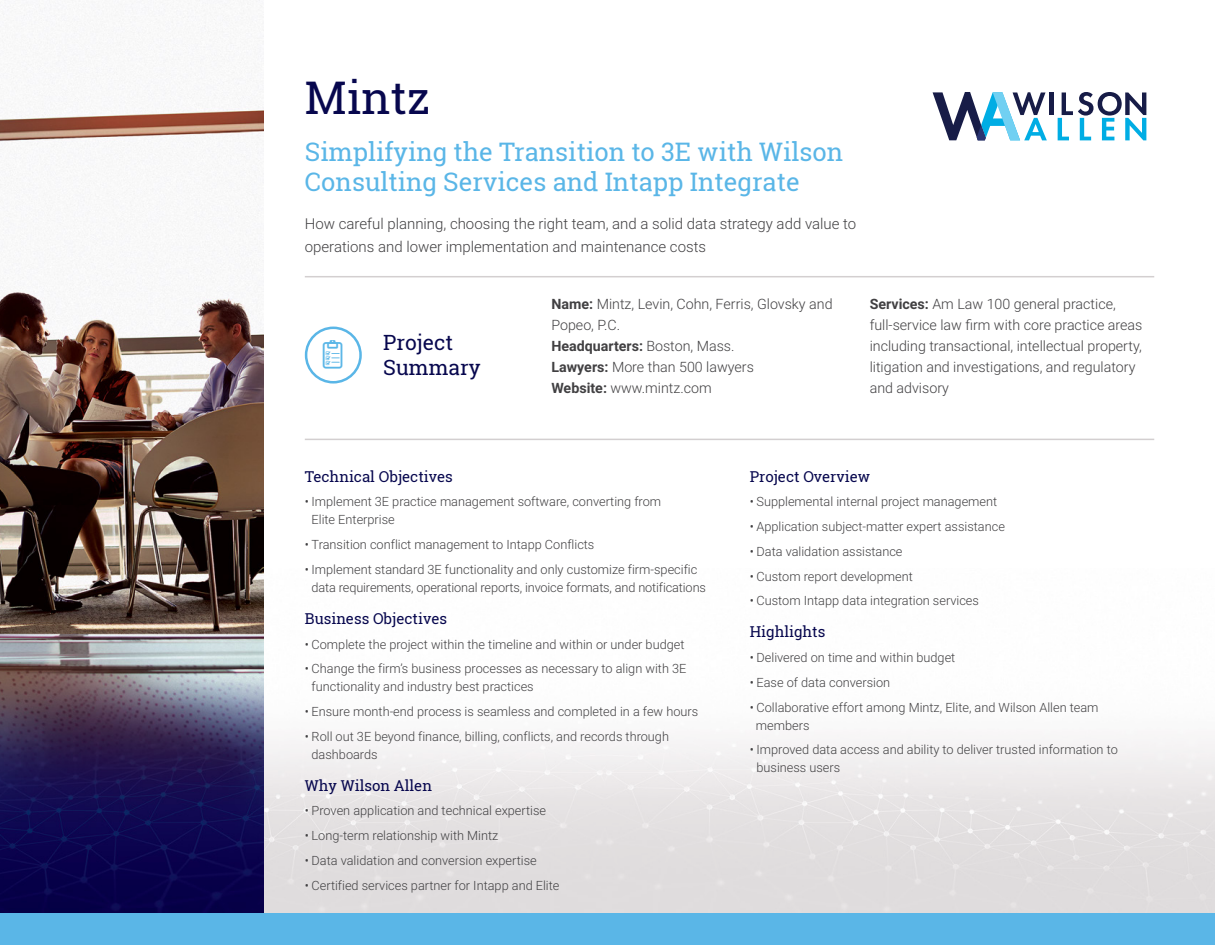
<style>
.page{position:relative;width:1215px;height:945px;background:#fff}
.page>*{position:absolute;margin:0;border:0;box-sizing:border-box;transform-origin:0 0}
.body-copy{font:45px "Roboto Slab";color:#07074e}
.body-copy-2{font:25.5px/30.6px "Roboto Slab";color:#5ab6e7}
.body-copy-3{font:21px/25.2px "Roboto Slab";color:#07074e}
.body-copy-4{font:300 15px/23.7px "Roboto";color:#414042}
.body-copy-sm{font:15px "Roboto Slab";color:#07074e}
.body-copy-sm-bullets{font:15px "Roboto Slab";color:#07074e}
.body-copy-5{font:300 14.25px/21px "Roboto";color:#414042}
.t1{font:300 12.75px/18px "Roboto";color:#414042}
.s1{font-weight:700}
</style>
<div class="page">
<img style="left:263px;top:569px;width:952px;height:344px">
<div style="left:305px;top:327px;width:57px;height:57px;border:3px solid #5ab6e7;border-radius:50%"></div>
<hr style="left:305px;top:439px;width:849px;height:1px;background:#d3cfd0">
<hr style="left:305px;top:276px;width:849px;height:1px;background:#d3cfd0">
<svg style="left:933px;top:92px;width:114px;height:48px"></svg>
<div style="left:1049px;top:92px;width:5px;height:23px;background:#171c47"></div>
<svg style="left:1058px;top:92px;width:88px;height:48px"></svg>
<img style="left:0;top:0;width:263px;height:913px">
<div style="left:0;top:913px;width:1215px;height:32px;background:#5ab6e7"></div>
<p class="body-copy" style="left:305px;top:67px;width:127px">Mintz</p>
<p class="body-copy-2" style="left:305px;top:136px;width:540px">Simplifying the Transition to 3E with Wilson<br>Consulting Services and Intapp Integrate</p>
<p class="body-copy-4" style="left:305px;top:211px;width:553px">How careful planning, choosing the right team, and a solid data strategy add value to operations and lower implementation and maintenance costs</p>
<p class="body-copy-3" style="left:383px;top:329px;width:99px">Project<br>Summary</p>
<p class="body-copy-5" style="left:551px;top:293px;width:283px"><span class="s1">Name:</span> Mintz, Levin, Cohn, Ferris, Glovsky and<br>Popeo, P.C.<br><span class="s1">Headquarters:</span> Boston, Mass.<br><span class="s1">Lawyers:</span> More than 500 lawyers<br><span class="s1">Website:</span> www.mintz.com</p>
<p class="body-copy-5" style="left:870px;top:293px;width:274px"><span class="s1">Services:</span> Am Law 100 general practice, full-service law firm with core practice areas including transactional, intellectual property, litigation and investigations, and regulatory and advisory</p>
<p class="body-copy-sm" style="left:305px;top:466px;width:149px">Technical Objectives</p>
<p class="t1" style="left:312px;top:492px;width:351px;text-indent:-7px">• Implement 3E practice management software, converting from<br>Elite Enterprise</p>
<p class="t1" style="left:305px;top:535px;width:291px">• Transition conflict management to Intapp Conflicts</p>
<p class="t1" style="left:312px;top:560px;width:396px;text-indent:-7px">• Implement standard 3E functionality and only customize firm-specific data requirements, operational reports, invoice formats, and notifications</p>
<p class="body-copy-sm" style="left:305px;top:608px;width:144px">Business Objectives</p>
<p class="t1" style="left:305px;top:635px;width:381px">• Complete the project within the timeline and within or under budget</p>
<p class="t1" style="left:312px;top:659px;width:376px;text-indent:-7px">• Change the firm’s business processes as necessary to align with 3E functionality and industry best practices</p>
<p class="t1" style="left:305px;top:702px;width:395px">• Ensure month-end process is seamless and completed in a few hours</p>
<p class="t1" style="left:312px;top:727px;width:359px;text-indent:-7px">• Roll out 3E beyond finance, billing, conflicts, and records through dashboards</p>
<p class="body-copy-sm" style="left:305px;top:775px;width:129px">Why Wilson Allen</p>
<p class="t1" style="left:305px;top:801px;width:243px">• Proven application and technical expertise</p>
<p class="t1" style="left:305px;top:826px;width:195px">• Long-term relationship with Mintz</p>
<p class="t1" style="left:305px;top:851px;width:233px">• Data validation and conversion expertise</p>
<p class="t1" style="left:305px;top:876px;width:256px">• Certified services partner for Intapp and Elite</p>
<p class="body-copy-sm" style="left:750px;top:466px;width:122px">Project Overview</p>
<p class="t1" style="left:750px;top:492px;width:249px">• Supplemental internal project management</p>
<p class="t1" style="left:750px;top:517px;width:257px">• Application subject-matter expert assistance</p>
<p class="t1" style="left:750px;top:542px;width:154px">• Data validation assistance</p>
<p class="t1" style="left:750px;top:567px;width:165px">• Custom report development</p>
<p class="t1" style="left:750px;top:591px;width:231px">• Custom Intapp data integration services</p>
<p class="body-copy-sm-bullets" style="left:750px;top:622px;width:77px">Highlights</p>
<p class="t1" style="left:750px;top:648px;width:207px">• Delivered on time and within budget</p>
<p class="t1" style="left:750px;top:673px;width:142px">• Ease of data conversion</p>
<p class="t1" style="left:756px;top:698px;width:344px;text-indent:-6px">• Collaborative effort among Mintz, Elite, and Wilson Allen team members</p>
<p class="t1" style="left:757px;top:740px;width:363px;text-indent:-7px">• Improved data access and ability to deliver trusted information to business users</p>
</div>
